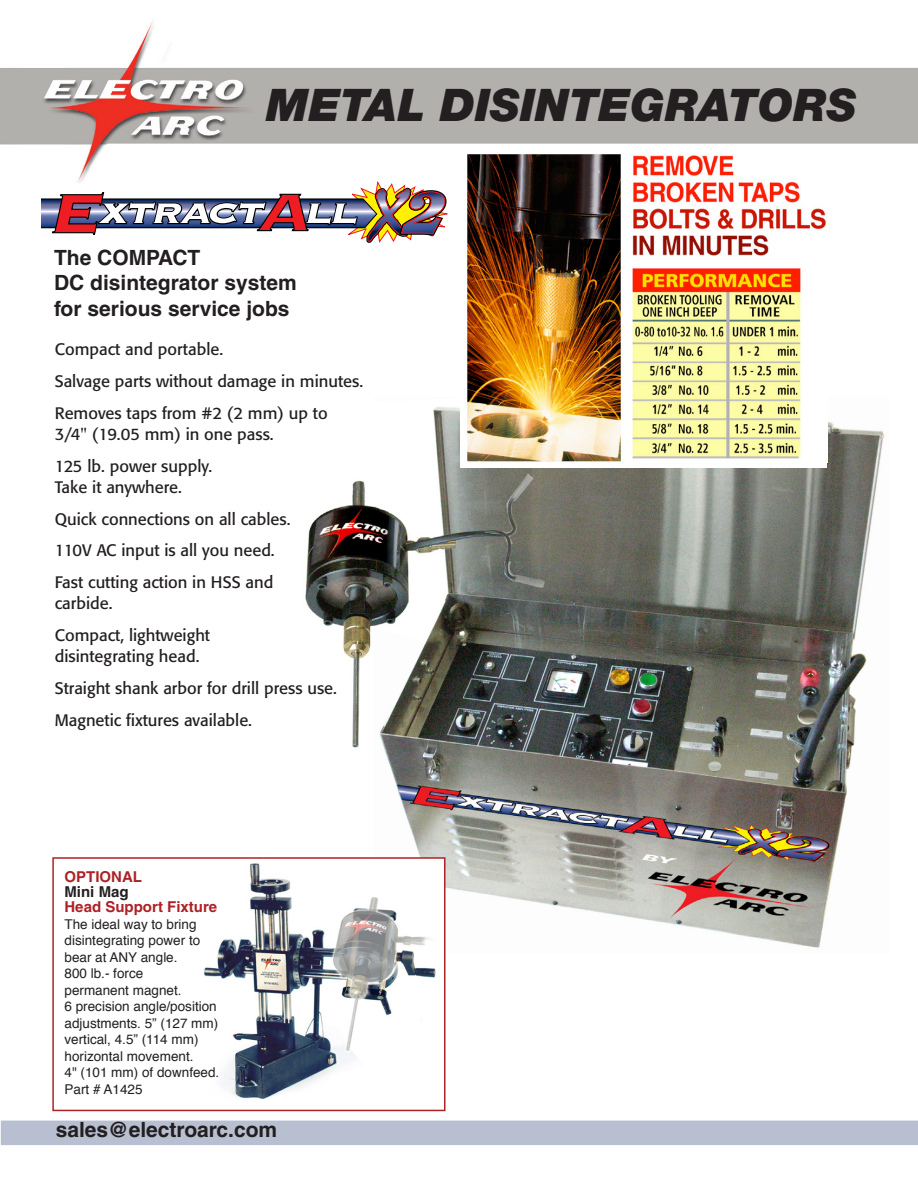
<style>
.page{position:relative;width:918px;height:1188px;background:#fff}
.page>*{position:absolute;margin:0;border:0;box-sizing:border-box;transform-origin:0 0}
.t1{font:italic 900 45px "Helvetica Neue";color:#231f20}
.Kicker{font:700 21px/25.2px "Helvetica";color:#231f20}
._1_new_bullets{font:16.5px/21px "Formata";color:#231f20}
.t2{font:700 15px/15px "Helvetica";color:#ad2226}
.Options_text{font:13.5px/16.5px "Helvetica";color:#231f20}
.s1{color:#231f20}
</style>
<div class="page">
<img style="left:0;top:20px;width:918px;height:162px">
<img style="left:305px;top:406px;width:580px;height:542px">
<div style="left:53px;top:858px;width:392px;height:252px;background:#fff"></div>
<div style="left:52px;top:857px;width:394px;height:254px;border:2px solid #ad2226"></div>
<svg style="left:41px;top:182px;width:407px;height:61px"></svg>
<img style="left:204px;top:863px;width:232px;height:236px">
<div style="left:2px;top:1121px;width:915px;height:23px;background:#b7bfd0"></div>
<div style="left:1px;top:1121px;width:917px;height:24px;border:2px solid #b7bfd0"></div>
<div style="left:460px;top:153px;width:367px;height:315px;background:#fff"></div>
<img style="left:468px;top:154px;width:358px;height:308px">
<p class="t1" style="left:266px;top:77px;width:592px">METAL DISINTEGRATORS</p>
<p class="Kicker" style="left:54px;top:245px;width:244px">The compact<br>DC disintegrator system</p>
<p class="Kicker" style="left:54px;top:295px;width:237px">for serious service jobs</p>
<p class="_1_new_bullets" style="left:55px;top:339px;width:170px">Compact and portable.</p>
<p class="_1_new_bullets" style="left:55px;top:371px;width:310px">Salvage parts without damage in minutes.</p>
<p class="_1_new_bullets" style="left:55px;top:403px;width:274px">Removes taps from #2 (2 mm) up to<br>3/4" (19.05 mm) in one pass.</p>
<p class="_1_new_bullets" style="left:55px;top:456px;width:159px">125 lb. power supply.<br>Take it anywhere.</p>
<p class="_1_new_bullets" style="left:55px;top:508px;width:237px">Quick connections on all cables.</p>
<p class="_1_new_bullets" style="left:55px;top:540px;width:222px">110V AC input is all you need.</p>
<p class="_1_new_bullets" style="left:55px;top:572px;width:220px">Fast cutting action in HSS and carbide.</p>
<p class="_1_new_bullets" style="left:55px;top:625px;width:157px">Compact, lightweight disintegrating head.</p>
<p class="_1_new_bullets" style="left:55px;top:678px;width:284px">Straight shank arbor for drill press use.</p>
<p class="_1_new_bullets" style="left:55px;top:709px;width:199px">Magnetic fixtures available.</p>
<p class="t2" style="left:64px;top:869px;width:154px">OPTIONAL<br><span class="s1">Mini Mag<br></span>Head Support Fixture</p>
<p class="Options_text" style="left:64px;top:915px;width:156px">The ideal way to bring disintegrating power to bear at ANY angle.<br>800 lb.- force<br>permanent magnet.<br>6 precision angle/position adjustments. 5” (127 mm) vertical, 4.5” (114 mm) horizontal movement.<br>4" (101 mm) of downfeed.<br>Part # A1425</p>
<p class="Kicker" style="left:56px;top:1117px;width:223px">sales@electroarc.com</p>
</div>
